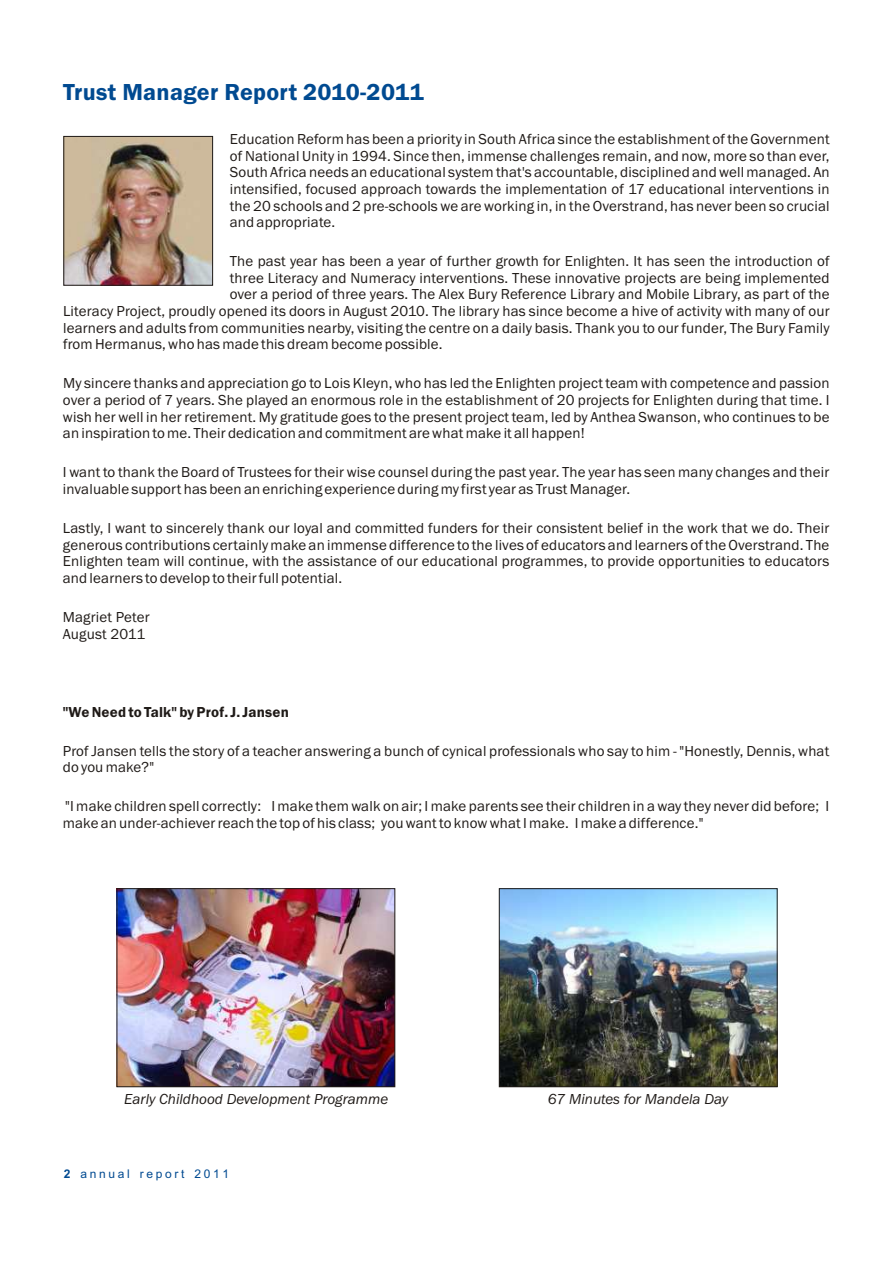
<style>
.page{position:relative;width:893px;height:1263px;background:#fff}
.page>*{position:absolute;margin:0;border:0;box-sizing:border-box;transform-origin:0 0}
.t1{font:600 24px "Franklin Gothic";letter-spacing:.01em;color:#004a91}
.t2{font:15px/16.6px "Franklin Gothic";letter-spacing:.01em;color:#1f1a17}
.t3{font:italic 15px "Franklin Gothic";color:#1f1a17}
.t4{font:600 15px "Franklin Gothic";letter-spacing:.01em;color:#1f1a17}
.t5{font:12px "Arial";letter-spacing:.22em;color:#004a91}
.s1{font-weight:700}
</style>
<div class="page">
<img style="left:65px;top:138px;width:146px;height:146px">
<div style="left:63px;top:136px;width:150px;height:150px;border:1px solid #1f1a17"></div>
<img style="left:119px;top:890px;width:274px;height:195px">
<div style="left:117px;top:888px;width:278px;height:199px;border:1px solid #1f1a17"></div>
<img style="left:501px;top:890px;width:274px;height:195px">
<div style="left:499px;top:888px;width:278px;height:199px;border:1px solid #1f1a17"></div>
<h1 class="t1" style="left:63px;top:84px;width:362px">Trust Manager Report 2010-2011</h1>
<p class="t2" style="left:230px;top:132px;width:601px;text-align:justify">Education Reform has been a priority in South Africa since the establishment of the Government of National Unity in 1994. Since then, immense challenges remain, and now, more so than ever, South Africa needs an educational system that's accountable, disciplined and well managed. An intensified, focused approach towards the implementation of 17 educational interventions in the 20 schools and 2 pre-schools we are working in, in the Overstrand, has never been so crucial and appropriate.</p>
<p class="t2" style="left:230px;top:254px;width:601px">The past year has been a year of further growth for Enlighten. It has seen the introduction of</p>
<p class="t2" style="left:230px;top:271px;width:601px">three Literacy and Numeracy interventions. These innovative projects are being implemented</p>
<p class="t2" style="left:230px;top:287px;width:601px">over a period of three years. The Alex Bury Reference Library and Mobile Library, as part of the</p>
<p class="t2" style="left:63px;top:304px;width:768px">Literacy Project, proudly opened its doors in August 2010. The library has since become a hive of activity with many of our</p>
<p class="t2" style="left:63px;top:321px;width:768px">learners and adults from communities nearby, visiting the centre on a daily basis. Thank you to our funder, The Bury Family</p>
<p class="t2" style="left:63px;top:337px;width:381px">from Hermanus, who has made this dream become possible.</p>
<p class="t2" style="left:63px;top:376px;width:768px;text-align:justify">My sincere thanks and appreciation go to Lois Kleyn, who has led the Enlighten project team with competence and passion over a period of 7 years. She played an enormous role in the establishment of 20 projects for Enlighten during that time. I wish her well in her retirement. My gratitude goes to the present project team, led by Anthea Swanson, who continues to be an inspiration to me. Their dedication and commitment are what make it all happen!</p>
<p class="t2" style="left:63px;top:465px;width:768px">I want to thank the Board of Trustees for their wise counsel during the past year. The year has seen many changes and their invaluable support has been an enriching experience during my first year as Trust Manager.</p>
<p class="t2" style="left:63px;top:521px;width:768px;text-align:justify">Lastly, I want to sincerely thank our loyal and committed funders for their consistent belief in the work that we do. Their generous contributions certainly make an immense difference to the lives of educators and learners of the Overstrand. The Enlighten team will continue, with the assistance of our educational programmes, to provide opportunities to educators and learners to develop to their full potential.</p>
<p class="t2" style="left:63px;top:610px;width:88px">Magriet Peter<br>August 2011</p>
<p class="t4" style="left:63px;top:706px;width:228px">"We Need to Talk" by Prof. J. Jansen</p>
<p class="t2" style="left:63px;top:743px;width:768px">Prof Jansen tells the story of a teacher answering a bunch of cynical professionals who say to him - "Honestly, Dennis, what do you make?"</p>
<p class="t2" style="left:63px;top:799px;width:768px">"I make children spell correctly: I make them walk on air; I make parents see their children in a way they never did before; I make an under-achiever reach the top of his class; you want to know what I make. I make a difference."</p>
<p class="t3" style="left:124px;top:1094px;width:265px">Early Childhood Development Programme</p>
<p class="t3" style="left:548px;top:1094px;width:182px">67 Minutes for Mandela Day</p>
<p class="t5" style="left:64px;top:1169px;width:167px"><span class="s1">2</span> annual report 2011</p>
</div>
